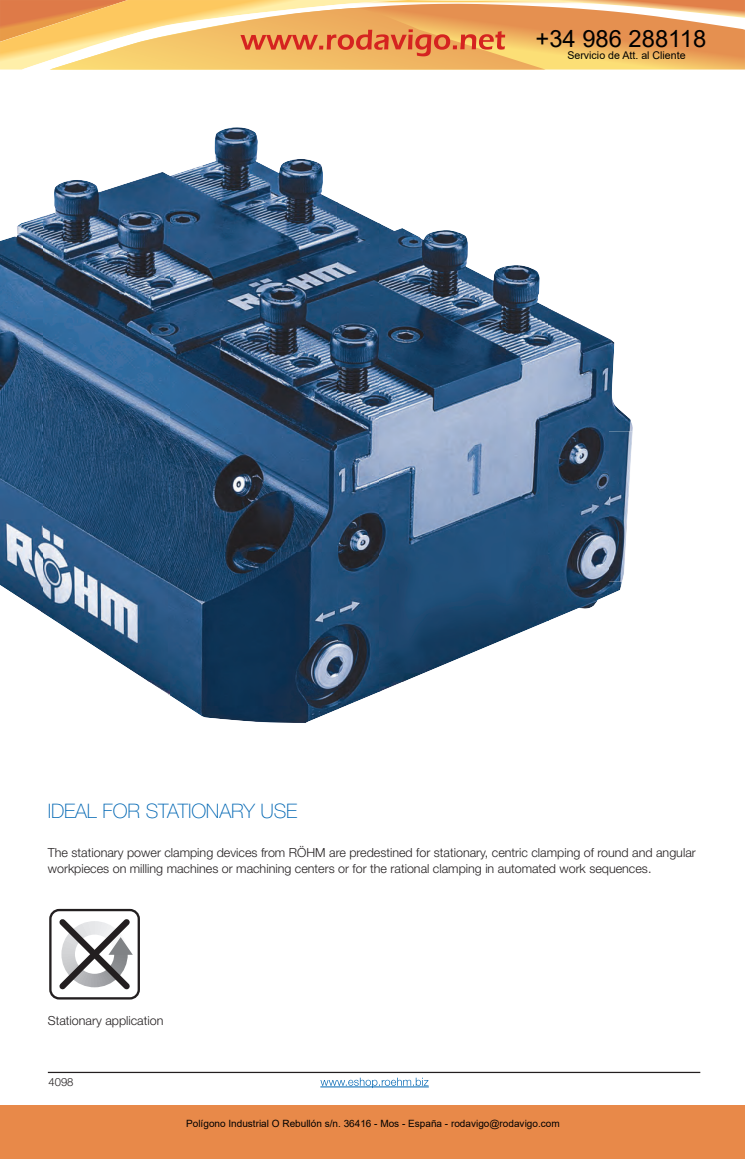
<style>
.page{position:relative;width:745px;height:1159px;background:#fff}
.page>*{position:absolute;margin:0;border:0;box-sizing:border-box;transform-origin:0 0}
.t1{font:23.75px "Arial";color:#000}
.t2{font:100 20px "Helvetica Neue LT Std";letter-spacing:-.01em;color:#0166b3}
.t3{font:300 12.5px/16.2px "Helvetica Neue LT Std";color:#231f20}
.t4{font:300 11.25px "Helvetica Neue LT Std";color:#231f20}
.t5{font:10.62px "Arial";color:#000}
.t6{font:10px "Arial";color:#000}
</style>
<div class="page">
<hr style="left:48px;top:1072px;width:652px;height:1px;background:#231f20">
<div style="left:49px;top:909px;width:91px;height:90px;border:2px solid #231f20;border-radius:9px"></div>
<svg style="left:54px;top:913px;width:79px;height:77px"></svg>
<svg style="left:320px;top:1077px;width:108px;height:11px"></svg>
<img style="left:169px;top:127px;width:168px;height:596px">
<img style="left:42px;top:172px;width:127px;height:508px">
<img style="left:337px;top:202px;width:42px;height:508px">
<img style="left:0;top:217px;width:42px;height:395px">
<img style="left:379px;top:223px;width:127px;height:457px">
<img style="left:506px;top:265px;width:42px;height:374px">
<img style="left:548px;top:308px;width:84px;height:313px">
<img style="left:146px;top:680px;width:23px;height:15px">
<img style="left:379px;top:680px;width:28px;height:12px">
<img style="left:608px;top:431px;width:24px;height:150px">
<div style="left:0;top:1105px;width:744px;height:54px;background:#e88949"></div>
<svg style="left:0;top:0;width:744px;height:70px;background:#f0b66e"></svg>
<h1 class="t1" style="left:535px;top:22px;width:172px">+34 986 288118</h1>
<p class="t5" style="left:567px;top:48px;width:120px">Servicio de Att. al Cliente</p>
<h2 class="t2" style="left:48px;top:804px;width:251px">IDEAL FOR STATIONARY USE</h2>
<p class="t3" style="left:48px;top:845px;width:649px">The stationary power clamping devices from RÖHM are predestined for stationary, centric clamping of round and angular workpieces on milling machines or machining centers or for the rational clamping in automated work sequences.</p>
<p class="t3" style="left:48px;top:1013px;width:117px">Stationary application</p>
<p class="t4" style="left:48px;top:1077px;width:27px">4098</p>
<p class="t6" style="left:186px;top:1117px;width:375px">Polígono Industrial O Rebullón s/n. 36416 - Mos - España - rodavigo@rodavigo.com</p>
</div>
